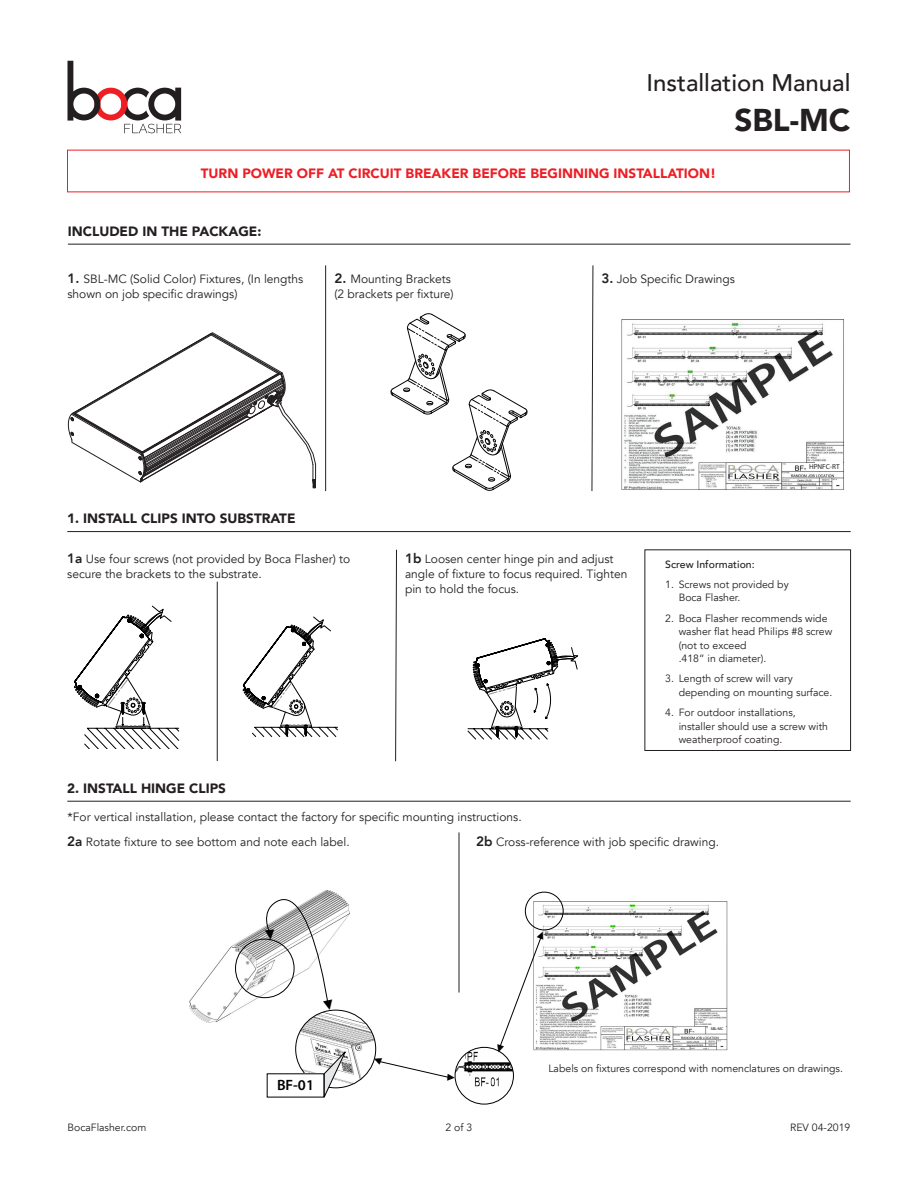
<style>
.page{position:relative;width:918px;height:1188px;background:#fff}
.page>*{position:absolute;margin:0;border:0;box-sizing:border-box;transform-origin:0 0}
.t1{font:900 31.5px "Avenir";color:#231f20}
.t2{font:500 24px "Avenir";color:#231f20}
.t3{font:600 15px "Myriad Pro";color:#000}
.H1_-_Header_w__Line{font:900 13.5px "Avenir";color:#231f20}
.Warning_-_Bold_-_Cen{font:900 13.5px "Avenir";color:#ed1f25}
.Instructions_-_Body{font:12px/15px "Avenir";color:#231f20}
.Product_-_Subtitle{font:10.5px/13.5px "Avenir";color:#231f20}
.Note_Box_-_Bold{font:500 10.5px "Avenir";color:#231f20}
.t4{font:7.2px "Myriad Pro";color:#231f20}
.t5{font:4.65px "Myriad Pro";color:#231f20}
.t6{font:4.05px "Myriad Pro";color:#000}
.s1{font-weight:800;font-size:13.5px}
</style>
<div class="page">
<svg style="left:68px;top:61px;width:113px;height:72px"></svg>
<hr style="left:68px;top:244px;width:782px;height:1px;background:#231f20">
<hr style="left:325px;top:265px;width:1px;height:226px;background:#231f20">
<hr style="left:217px;top:582px;width:1px;height:179px;background:#231f20">
<svg style="left:592px;top:265px;width:1px;height:226px"></svg>
<svg style="left:395px;top:550px;width:2px;height:211px"></svg>
<img style="left:622px;top:319px;width:222px;height:171px">
<div style="left:815px;top:463px;width:27px;height:7px;background:#fff"></div>
<div style="left:817px;top:462px;width:25px;height:8px;background:#fff"></div>
<svg style="left:68px;top:332px;width:248px;height:156px"></svg>
<svg style="left:391px;top:313px;width:136px;height:178px"></svg>
<div style="left:645px;top:550px;width:206px;height:201px;border:1px solid #231f20"></div>
<hr style="left:67px;top:531px;width:784px;height:1px;background:#231f20">
<hr style="left:67px;top:801px;width:784px;height:1px;background:#231f20">
<svg style="left:74px;top:606px;width:105px;height:142px"></svg>
<svg style="left:243px;top:617px;width:95px;height:120px"></svg>
<svg style="left:467px;top:638px;width:112px;height:102px"></svg>
<img style="left:189px;top:893px;width:161px;height:129px">
<img style="left:534px;top:902px;width:194px;height:149px">
<div style="left:708px;top:1026px;width:18px;height:7px;background:#fff"></div>
<img style="left:455px;top:1047px;width:58px;height:57px">
<div style="left:455px;top:1047px;width:59px;height:57px;border:1px solid #000;border-radius:50%"></div>
<img style="left:296px;top:1010px;width:80px;height:77px">
<svg style="left:324px;top:1050px;width:22px;height:48px"></svg>
<div style="left:267px;top:1074px;width:57px;height:23px;background:#fff"></div>
<div style="left:525px;top:892px;width:38px;height:38px;border:1px solid #000;border-radius:50%"></div>
<hr style="left:459px;top:832px;width:1px;height:161px;background:#231f20">
<svg style="left:258px;top:890px;width:77px;height:121px"></svg>
<svg style="left:495px;top:930px;width:51px;height:124px"></svg>
<svg style="left:373px;top:1055px;width:82px;height:26px"></svg>
<h2 class="t2" style="left:647px;top:61px;width:205px">Installation Manual</h2>
<h1 class="t1" style="left:734px;top:93px;width:118px">SBL-MC</h1>
<p class="Warning_-_Bold_-_Cen" style="left:201px;top:161px;width:517px">TURN POWER OFF AT CIRCUIT BREAKER BEFORE BEGINNING INSTALLATION!</p>
<p class="H1_-_Header_w__Line" style="left:68px;top:220px;width:195px">INCLUDED IN THE PACKAGE:</p>
<p class="Instructions_-_Body" style="left:68px;top:271px;width:237px"><span class="s1">1.</span> SBL-MC (Solid Color) Fixtures, (In lengths</p>
<p class="Instructions_-_Body" style="left:602px;top:271px;width:135px"><span class="s1">3.</span> Job Specific Drawings</p>
<p class="Instructions_-_Body" style="left:68px;top:286px;width:172px">shown on job specific drawings)</p>
<p class="Instructions_-_Body" style="left:334px;top:271px;width:121px"><span class="s1">2.</span> Mounting Brackets (2 brackets per fixture)</p>
<p class="H1_-_Header_w__Line" style="left:67px;top:507px;width:230px">1. INSTALL CLIPS INTO SUBSTRATE</p>
<p class="t4" style="left:809px;top:462px;width:32px">HPNFC-RT</p>
<p class="t5" style="left:818px;top:465px;width:22px">HPNFC-HO</p>
<p class="Instructions_-_Body" style="left:67px;top:552px;width:285px"><span class="s1">1a</span> Use four screws (not provided by Boca Flasher) to secure the brackets to the substrate.</p>
<p class="Instructions_-_Body" style="left:405px;top:552px;width:224px"><span class="s1">1b</span> Loosen center hinge pin and adjust angle of fixture to focus required. Tighten pin to hold the focus.</p>
<p class="H1_-_Header_w__Line" style="left:67px;top:777px;width:160px">2. INSTALL HINGE CLIPS</p>
<p class="Instructions_-_Body" style="left:68px;top:810px;width:456px">*For vertical installation, please contact the factory for specific mounting instructions.</p>
<p class="Note_Box_-_Bold" style="left:665px;top:555px;width:91px">Screw Information:</p>
<p class="Product_-_Subtitle" style="left:679px;top:578px;width:112px;text-indent:-14px">1. Screws not provided by<br>Boca Flasher.</p>
<p class="Product_-_Subtitle" style="left:679px;top:611px;width:155px;text-indent:-14px">2. Boca Flasher recommends wide washer flat head Philips #8 screw (not to exceed<br>.418” in diameter).</p>
<p class="Product_-_Subtitle" style="left:679px;top:672px;width:155px;text-indent:-14px">3. Length of screw will vary depending on mounting surface.</p>
<p class="Product_-_Subtitle" style="left:679px;top:706px;width:151px;text-indent:-14px">4. For outdoor installations, installer should use a screw with weatherproof coating.</p>
<p class="Instructions_-_Body" style="left:67px;top:835px;width:284px"><span class="s1">2a</span> Rotate fixture to see bottom and note each label.</p>
<p class="Instructions_-_Body" style="left:476px;top:835px;width:244px"><span class="s1">2b</span> Cross-reference with job specific drawing.</p>
<p class="t6" style="left:711px;top:1026px;width:14px">SBL-MC</p>
<p class="t3" style="left:277px;top:1076px;width:39px">BF-01</p>
<p class="Product_-_Subtitle" style="left:68px;top:1121px;width:80px">BocaFlasher.com</p>
<p class="Product_-_Subtitle" style="left:446px;top:1121px;width:28px">2 of 3</p>
<p class="Product_-_Subtitle" style="left:548px;top:1062px;width:296px">Labels on fixtures correspond with nomenclatures on drawings.</p>
<p class="Product_-_Subtitle" style="left:790px;top:1121px;width:62px">REV 04-2019</p>
</div>
